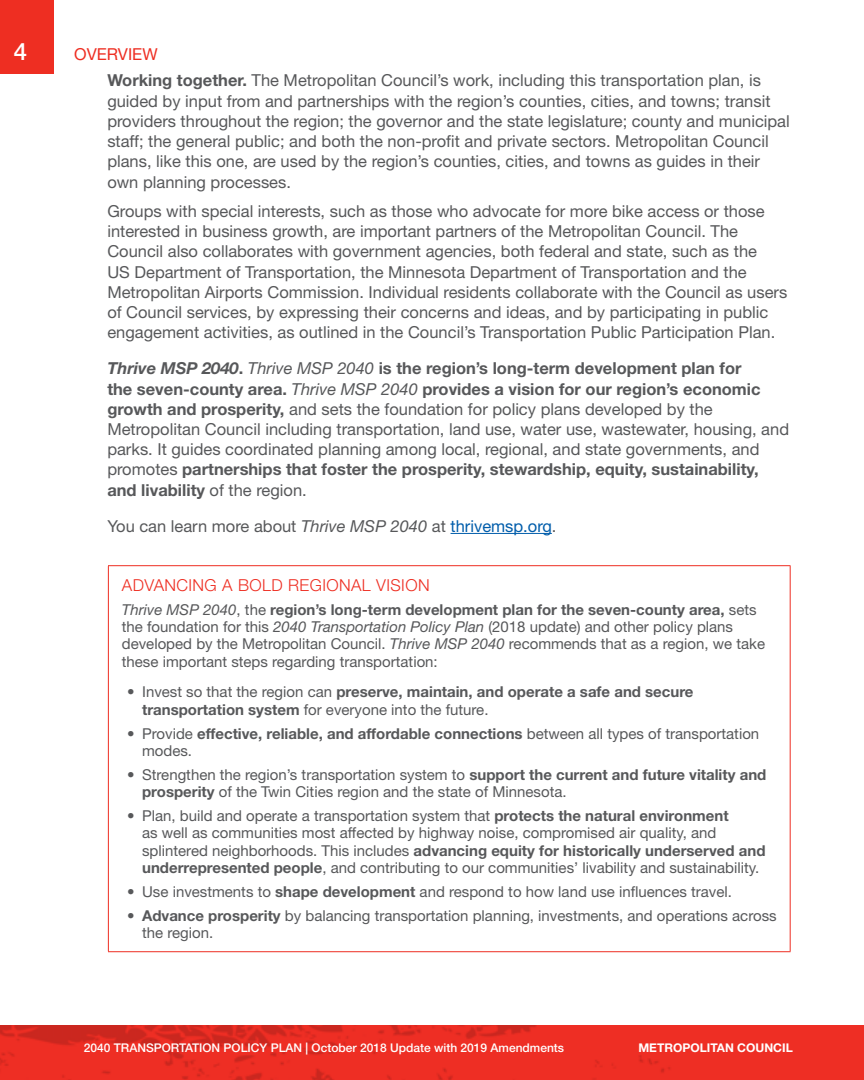
<style>
.page{position:relative;width:864px;height:1080px;background:#fff}
.page>*{position:absolute;margin:0;border:0;box-sizing:border-box;transform-origin:0 0}
.t1{font:500 24px "Helvetica Neue LT Std";color:#fff}
.t2{font:16.5px/20.2px "Helvetica Neue LT Std";color:#57585a}
.t3{font:300 16.5px "Helvetica Neue LT Std";letter-spacing:.025em;color:#ee2e22}
.t4{font:15px/17.2px "Helvetica Neue LT Std";color:#57585a}
.t5{font:700 15px/17.2px "Helvetica Neue LT Std";color:#57585a}
.t6{font:500 12px "Helvetica Neue LT Std";color:#fff}
.t7{font:700 12px "Helvetica Neue LT Std";color:#fff}
.s1{color:#ee2e22}
.s2{font-weight:700}
.s3{font-weight:700;font-style:italic}
.s4{font-style:italic}
.s5{color:#015dab}
.s6{font-weight:400}
</style>
<div class="page">
<img style="left:0;top:1026px;width:864px;height:54px">
<div style="left:0;top:0;width:54px;height:74px;background:#ee2e22"></div>
<hr style="left:451px;top:533px;width:101px;height:1px;background:#015dab">
<hr style="left:108px;top:565px;width:683px;height:1px;background:#ee2e22">
<hr style="left:108px;top:566px;width:1px;height:385px;background:#ee2e22">
<hr style="left:790px;top:566px;width:1px;height:385px;background:#ee2e22">
<hr style="left:108px;top:951px;width:683px;height:1px;background:#ee2e22">
<h1 class="t1" style="left:14px;top:37px;width:15px">4</h1>
<p class="t2" style="left:107px;top:41px;width:655px;line-height:26px;text-indent:-33px"><span class="s1">OVERVIEW<br></span><span class="s2">Working together.</span> The Metropolitan Council’s work, including this transportation plan, is</p>
<p class="t2" style="left:107px;top:90px;width:684px">guided by input from and partnerships with the region’s counties, cities, and towns; transit providers throughout the region; the governor and the state legislature; county and municipal staff; the general public; and both the non-profit and private sectors. Metropolitan Council plans, like this one, are used by the region’s counties, cities, and towns as guides in their own planning processes.</p>
<p class="t2" style="left:107px;top:201px;width:681px">Groups with special interests, such as those who advocate for more bike access or those interested in business growth, are important partners of the Metropolitan Council. The Council also collaborates with government agencies, both federal and state, such as the<br>US Department of Transportation, the Minnesota Department of Transportation and the Metropolitan Airports Commission. Individual residents collaborate with the Council as users of Council services, by expressing their concerns and ideas, and by participating in public engagement activities, as outlined in the Council’s Transportation Public Participation Plan.</p>
<p class="t2" style="left:107px;top:358px;width:683px"><span class="s3">Thrive MSP 2040</span><span class="s2">.</span> <span class="s4">Thrive MSP 2040</span> <span class="s2">is the region’s long-term development plan for<br>the seven-county area.</span> <span class="s4">Thrive MSP 2040</span> <span class="s2">provides a vision for our region’s economic growth and prosperity,</span> and sets the foundation for policy plans developed by the Metropolitan Council including transportation, land use, water use, wastewater, housing, and parks. It guides coordinated planning among local, regional, and state governments, and promotes <span class="s2">partnerships that foster the prosperity, stewardship, equity, sustainability, and livability</span> of the region.</p>
<p class="t2" style="left:107px;top:516px;width:451px">You can learn more about <span class="s4">Thrive MSP 2040</span> at <span class="s5">thrivemsp.org</span>.</p>
<p class="t3" style="left:122px;top:575px;width:309px">ADVANCING A BOLD REGIONAL VISION</p>
<p class="t4" style="left:122px;top:601px;width:645px"><span class="s4">Thrive MSP 2040</span>, the <span class="s2">region’s long-term development plan for the seven-county area,</span> sets the foundation for this <span class="s4">2040 Transportation Policy Plan</span> (2018 update) and other policy plans developed by the Metropolitan Council. <span class="s4">Thrive MSP 2040</span> recommends that as a region, we take these important steps regarding transportation:</p>
<p class="t5" style="left:142px;top:683px;width:553px;text-indent:-15px"><span class="s6">• Invest so that the region can</span> preserve, maintain, and operate a safe and secure transportation system <span class="s6">for everyone into the future.</span></p>
<p class="t4" style="left:142px;top:725px;width:619px;text-indent:-15px">• Provide <span class="s2">effective, reliable, and affordable connections</span> between all types of transportation modes.</p>
<p class="t4" style="left:142px;top:766px;width:626px;text-indent:-15px">• Strengthen the region’s transportation system to <span class="s2">support the current and future vitality and prosperity</span> of the Twin Cities region and the state of Minnesota.</p>
<p class="t4" style="left:142px;top:807px;width:625px;text-indent:-15px">• Plan, build and operate a transportation system that <span class="s2">protects the natural environment<br></span>as well as communities most affected by highway noise, compromised air quality, and splintered neighborhoods. This includes <span class="s2">advancing equity for historically underserved and underrepresented people</span>, and contributing to our communities’ livability and sustainability.</p>
<p class="t4" style="left:127px;top:883px;width:606px">• Use investments to <span class="s2">shape development</span> and respond to how land use influences travel.</p>
<p class="t4" style="left:142px;top:907px;width:636px;text-indent:-15px">• <span class="s2">Advance prosperity</span> by balancing transportation planning, investments, and operations across the region.</p>
<p class="t6" style="left:84px;top:1040px;width:482px">2040 TRANSPORTATION POLICY PLAN | October 2018 Update with 2019 Amendments</p>
<p class="t7" style="left:638px;top:1040px;width:156px">METROPOLITAN COUNCIL</p>
</div>
